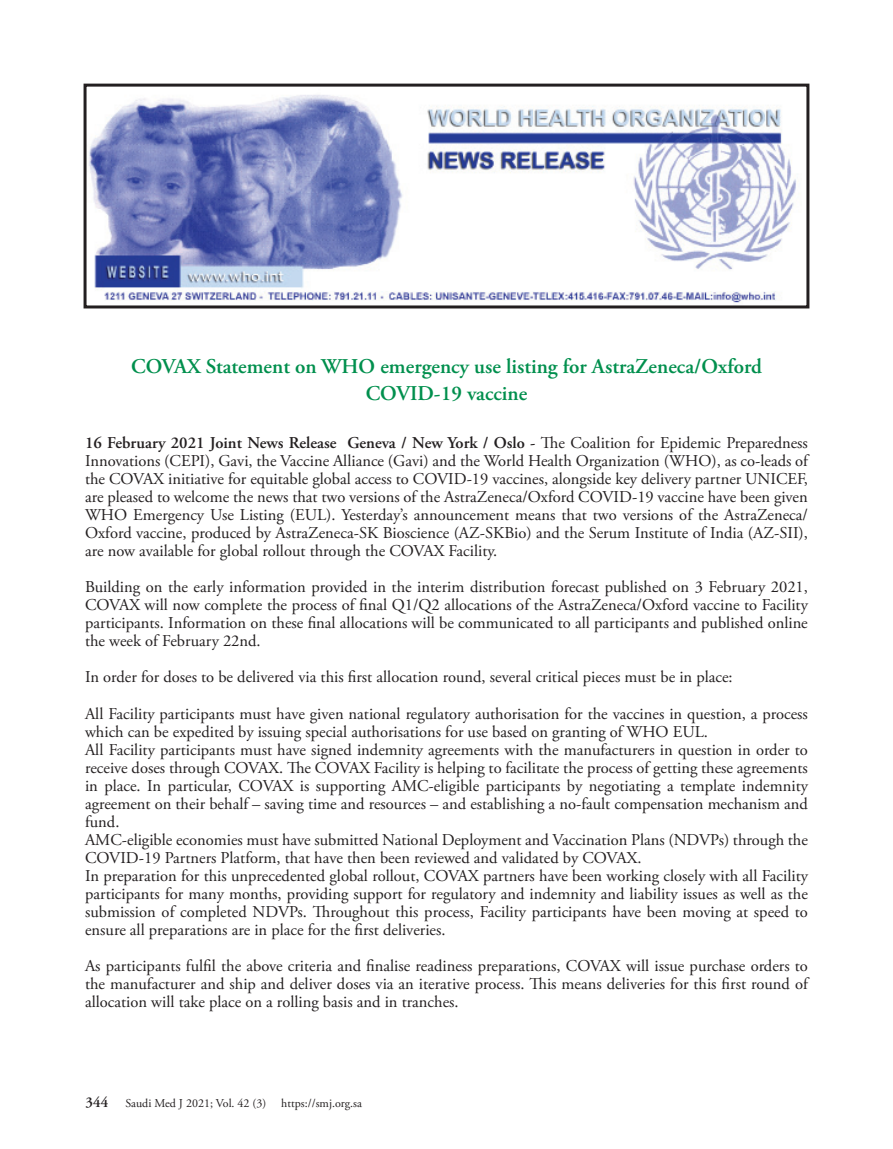
<style>
.page{position:relative;width:893px;height:1149px;background:#fff}
.page>*{position:absolute;margin:0;border:0;box-sizing:border-box;transform-origin:0 0}
.t1{font:600 21px/27px "Adobe Garamond Pro";color:#008f4d;text-align:center}
.t2{font:16.5px/18px "Adobe Garamond Pro";color:#231f20;text-align:justify}
.t3{font:12px "Adobe Garamond Pro";color:#231f20}
.s1{font-weight:600}
.s2{font-weight:600;font-size:15px}
</style>
<div class="page">
<img style="left:89px;top:95px;width:707px;height:208px">
<div style="left:84px;top:84px;width:725px;height:224px;border:3px solid #231f20"></div>
<p class="t1" style="left:131px;top:353px;width:632px">COVAX Statement on WHO emergency use listing for AstraZeneca/Oxford<br>COVID-19 vaccine</p>
<p class="t2" style="left:85px;top:434px;width:724px"><span class="s1">16 February 2021 Joint News Release Geneva / New York / Oslo -</span> The Coalition for Epidemic Preparedness Innovations (CEPI), Gavi, the Vaccine Alliance (Gavi) and the World Health Organization (WHO), as co-leads of the COVAX initiative for equitable global access to COVID-19 vaccines, alongside key delivery partner UNICEF, are pleased to welcome the news that two versions of the AstraZeneca/Oxford COVID-19 vaccine have been given WHO Emergency Use Listing (EUL). Yesterday’s announcement means that two versions of the AstraZeneca/ Oxford vaccine, produced by AstraZeneca-SK Bioscience (AZ-SKBio) and the Serum Institute of India (AZ-SII), are now available for global rollout through the COVAX Facility.</p>
<p class="t2" style="left:85px;top:578px;width:724px">Building on the early information provided in the interim distribution forecast published on 3 February 2021, COVAX will now complete the process of final Q1/Q2 allocations of the AstraZeneca/Oxford vaccine to Facility participants. Information on these final allocations will be communicated to all participants and published online the week of February 22nd.</p>
<p class="t2" style="left:85px;top:659px;width:724px;line-height:36px">In order for doses to be delivered via this first allocation round, several critical pieces must be in place:<br>All Facility participants must have given national regulatory authorisation for the vaccines in question, a process</p>
<p class="t2" style="left:85px;top:722px;width:724px;text-align:left">which can be expedited by issuing special authorisations for use based on granting of WHO EUL.<br>All Facility participants must have signed indemnity agreements with the manufacturers in question in order to receive doses through COVAX. The COVAX Facility is helping to facilitate the process of getting these agreements in place. In particular, COVAX is supporting AMC-eligible participants by negotiating a template indemnity agreement on their behalf – saving time and resources – and establishing a no-fault compensation mechanism and fund.<br>AMC-eligible economies must have submitted National Deployment and Vaccination Plans (NDVPs) through the COVID-19 Partners Platform, that have then been reviewed and validated by COVAX.<br>In preparation for this unprecedented global rollout, COVAX partners have been working closely with all Facility participants for many months, providing support for regulatory and indemnity and liability issues as well as the submission of completed NDVPs. Throughout this process, Facility participants have been moving at speed to ensure all preparations are in place for the first deliveries.</p>
<p class="t2" style="left:85px;top:956px;width:724px">As participants fulfil the above criteria and finalise readiness preparations, COVAX will issue purchase orders to the manufacturer and ship and deliver doses via an iterative process. This means deliveries for this first round of allocation will take place on a rolling basis and in tranches.</p>
<p class="t3" style="left:86px;top:1095px;width:182px"><span class="s2">344</span> Saudi Med J 2021; Vol. 42 (3)</p>
<p class="t3" style="left:281px;top:1095px;width:82px">https://smj.org.sa</p>
</div>
